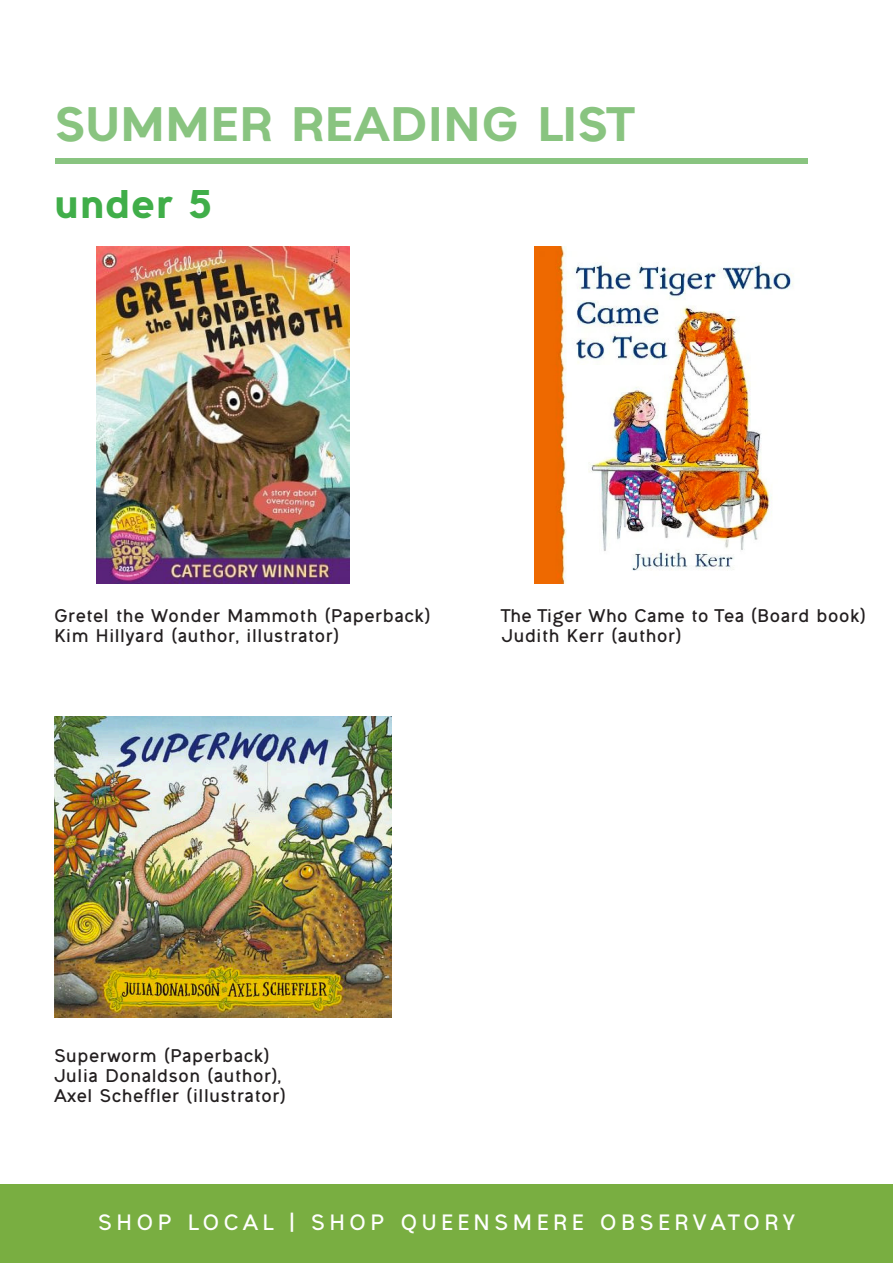
<style>
.page{position:relative;width:893px;height:1263px;background:#fff}
.page>*{position:absolute;margin:0;border:0;box-sizing:border-box;transform-origin:0 0}
.t1{font:800 43.5px "Ogonek";color:#89c480}
.t2{font:800 36px "Ogonek";color:#40ae49}
.t3{font:700 19.95px "Ogonek";letter-spacing:.2em;color:#fff}
.t4{font:700 16.5px/19.8px "Ogonek";color:#231f20}
</style>
<div class="page">
<div style="left:0;top:1184px;width:893px;height:79px;background:#79ae41"></div>
<div style="left:56px;top:158px;width:752px;height:6px;background:#89c480"></div>
<img style="left:96px;top:246px;width:253px;height:338px">
<img style="left:534px;top:246px;width:259px;height:338px">
<img style="left:54px;top:716px;width:338px;height:301px">
<p class="t1" style="left:55px;top:90px;width:580px">SUMMER READING LIST</p>
<p class="t2" style="left:54px;top:176px;width:160px">under 5</p>
<p class="t4" style="left:54px;top:605px;width:378px">Gretel the Wonder Mammoth (Paperback)</p>
<p class="t4" style="left:54px;top:625px;width:287px">Kim Hillyard (author, illustrator)</p>
<p class="t4" style="left:501px;top:605px;width:366px">The Tiger Who Came to Tea (Board book)</p>
<p class="t4" style="left:501px;top:625px;width:181px">Judith Kerr (author)</p>
<p class="t4" style="left:54px;top:1045px;width:217px">Superworm (Paperback)</p>
<p class="t4" style="left:54px;top:1065px;width:233px">Julia Donaldson (author),<br>Axel Scheffler (illustrator)</p>
<p class="t3" style="left:98px;top:1207px;width:699px">SHOP LOCAL | SHOP QUEENSMERE OBSERVATORY</p>
</div>
